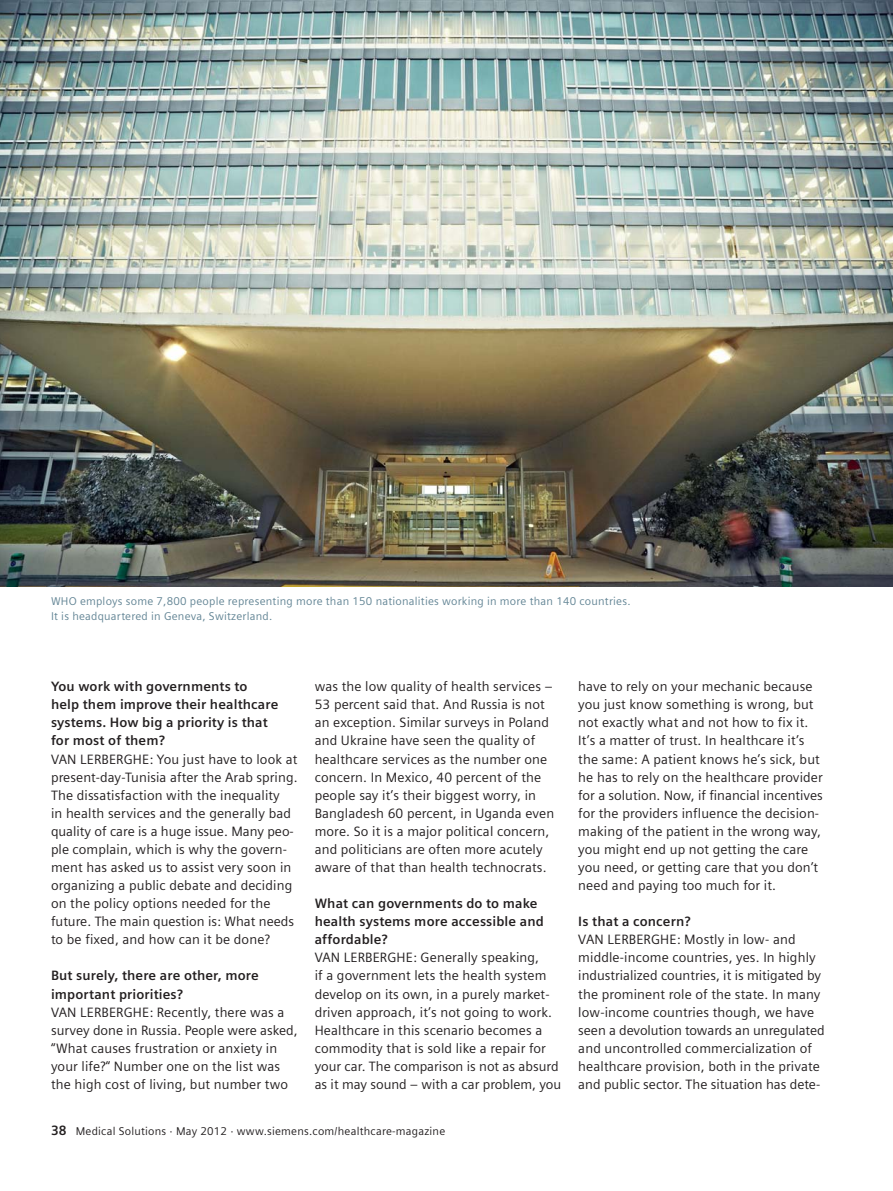
<style>
.page{position:relative;width:893px;height:1191px;background:#fff}
.page>*{position:absolute;margin:0;border:0;box-sizing:border-box;transform-origin:0 0}
.t1{font:13.5px/18px "Siemens Sans";letter-spacing:.01em;color:#231f20}
.t2{font:700 13.5px/18px "Siemens Sans";letter-spacing:.01em;color:#231f20}
.t3{font:11.25px/14.9px "Siemens Sans";letter-spacing:.02em;color:#638595}
.t4{font:11.25px "Siemens Sans";letter-spacing:.02em;color:#231f20}
.s1{font-weight:700;font-size:13.5px}
</style>
<div class="page">
<img style="left:0;top:0;width:893px;height:587px">
<p class="t3" style="left:51px;top:594px;width:581px">WHO employs some 7,800 people representing more than 150 nationalities working in more than 140 countries.<br>It is headquartered in Geneva, Switzerland.</p>
<p class="t2" style="left:51px;top:678px;width:229px">You work with governments to help them improve their healthcare systems. How big a priority is that for most of them?</p>
<p class="t1" style="left:51px;top:750px;width:248px">VAN LERBERGHE: You just have to look at present-day-Tunisia after the Arab spring.<br>The dissatisfaction with the inequality<br>in health services and the generally bad quality of care is a huge issue. Many peo&shy;ple complain, which is why the govern&shy;ment has asked us to assist very soon in organizing a public debate and deciding on the policy options needed for the future. The main question is: What needs to be fixed, and how can it be done?</p>
<p class="t2" style="left:51px;top:967px;width:209px">But surely, there are other, more important priorities?</p>
<p class="t1" style="left:51px;top:1003px;width:248px">VAN LERBERGHE: Recently, there was a survey done in Russia. People were asked, “What causes frustration or anxiety in your life?“ Number one on the list was the high cost of living, but number two</p>
<p class="t1" style="left:315px;top:678px;width:241px">was the low quality of health services – 53 percent said that. And Russia is not an exception. Similar surveys in Poland and Ukraine have seen the quality of healthcare services as the number one concern. In Mexico, 40 percent of the people say it’s their biggest worry, in Bangladesh 60 percent, in Uganda even more. So it is a major political concern, and politicians are often more acutely aware of that than health technocrats.</p>
<p class="t2" style="left:315px;top:895px;width:231px">What can governments do to make health systems more accessible and affordable?</p>
<p class="t1" style="left:315px;top:949px;width:248px">VAN LERBERGHE: Generally speaking,<br>if a government lets the health system develop on its own, in a purely market&shy;driven approach, it’s not going to work.<br>Healthcare in this scenario becomes a commodity that is sold like a repair for your car. The comparison is not as absurd as it may sound – with a car problem, you</p>
<p class="t4" style="left:51px;top:1126px;width:396px"><span class="s1">38</span> Medical Solutions · May 2012 · www.siemens.com/healthcare-magazine</p>
<p class="t1" style="left:578px;top:678px;width:246px">have to rely on your mechanic because you just know something is wrong, but not exactly what and not how to fix it.<br>It’s a matter of trust. In healthcare it’s the same: A patient knows he’s sick, but he has to rely on the healthcare provider for a solution. Now, if financial incentives for the providers influence the decision&shy;making of the patient in the wrong way, you might end up not getting the care you need, or getting care that you don’t need and paying too much for it.</p>
<p class="t2" style="left:578px;top:913px;width:114px">Is that a concern?</p>
<p class="t1" style="left:578px;top:931px;width:248px">VAN LERBERGHE: Mostly in low- and middle-income countries, yes. In highly industrialized countries, it is mitigated by the prominent role of the state. In many low-income countries though, we have seen a devolution towards an unregulated and uncontrolled commercialization of healthcare provision, both in the private and public sector. The situation has dete-</p>
</div>
